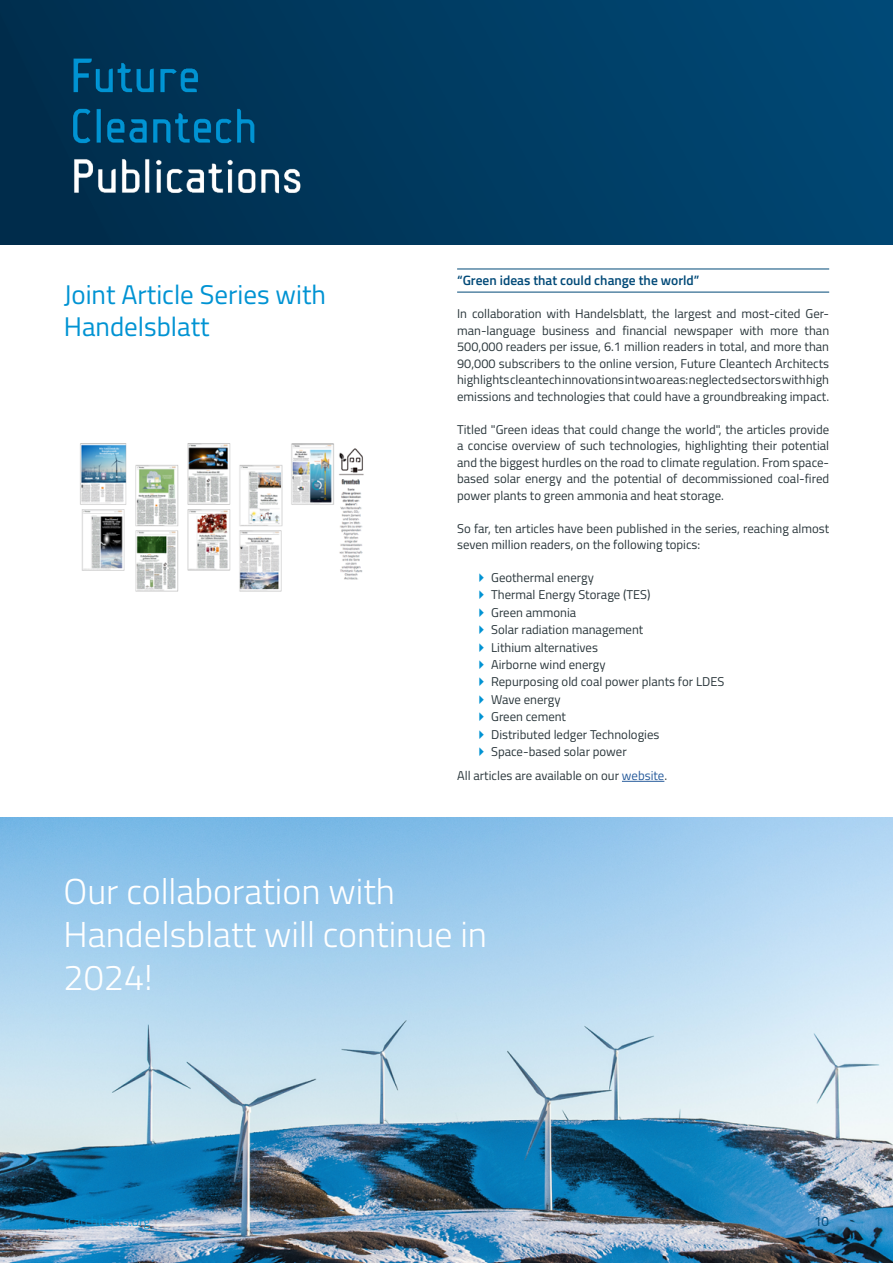
<style>
.page{position:relative;width:893px;height:1263px;background:#fff}
.page>*{position:absolute;margin:0;border:0;box-sizing:border-box;transform-origin:0 0}
.t1{font:300 36px/43.2px "Titillium Web";color:#fff}
.t2{font:27px/32.4px "Titillium Web";color:#0093d3}
.t3{font:600 13.5px "Titillium Web";color:#004977}
.t4{font:300 13.5px "Titillium Web";color:#0093d3}
.t5{font:13.5px "Titillium Web";color:#004977}
.t6{font:12.75px/16.5px "Titillium Web";color:#2a363b;text-align:justify}
.s1{color:#275b9b}
</style>
<div class="page">
<div style="left:0;top:0;width:893px;height:244px;background:linear-gradient(to right,#002e4d,#004875)"></div>
<div style="left:0;top:14px;width:111px;height:230px;background:#002c4b"></div>
<hr style="left:457px;top:269px;width:372px;height:1px;background:#004977">
<hr style="left:457px;top:292px;width:372px;height:1px;background:#004977">
<hr style="left:622px;top:781px;width:42px;height:1px;background:#275b9b">
<img style="left:63px;top:49px;width:242px;height:153px">
<img style="left:0;top:817px;width:893px;height:446px">
<img style="left:80px;top:443px;width:284px;height:149px">
<h2 class="t2" style="left:64px;top:277px;width:264px">Joint Article Series with<br>Handelsblatt</h2>
<p class="t3" style="left:457px;top:270px;width:244px">“Green ideas that could change the world”</p>
<p class="t6" style="left:457px;top:305px;width:374px">In collaboration with Handelsblatt, the largest and most-cited Ger&shy;man-language business and financial newspaper with more than 500,000 readers per issue, 6.1 million readers in total, and more than 90,000 subscribers to the online version, Future Cleantech Architects highlights cleantech innovations in two areas: neglected sectors with high emissions and technologies that could have a groundbreaking impact.</p>
<p class="t6" style="left:457px;top:420px;width:374px">Titled "Green ideas that could change the world", the articles provide a concise overview of such technologies, highlighting their potential and the biggest hurdles on the road to climate regulation. From space&shy;based solar energy and the potential of decommissioned coal-fired power plants to green ammonia and heat storage.</p>
<p class="t6" style="left:457px;top:519px;width:374px">So far, ten articles have been published in the series, reaching almost seven million readers, on the following topics:</p>
<p class="t6" style="left:491px;top:568px;width:235px;line-height:17.4px;text-align:left">Geothermal energy<br>Thermal Energy Storage (TES)<br>Green ammonia<br>Solar radiation management<br>Lithium alternatives<br>Airborne wind energy<br>Repurposing old coal power plants for LDES<br>Wave energy<br>Green cement<br>Distributed ledger Technologies<br>Space-based solar power</p>
<p class="t6" style="left:457px;top:767px;width:212px">All articles are available on our <span class="s1">website</span>.</p>
<h1 class="t1" style="left:64px;top:868px;width:425px">Our collaboration with<br>Handelsblatt will continue in<br>2024!</h1>
<p class="t4" style="left:64px;top:1211px;width:88px">fcarchitects.org</p>
<p class="t5" style="left:814px;top:1211px;width:17px">10</p>
</div>
